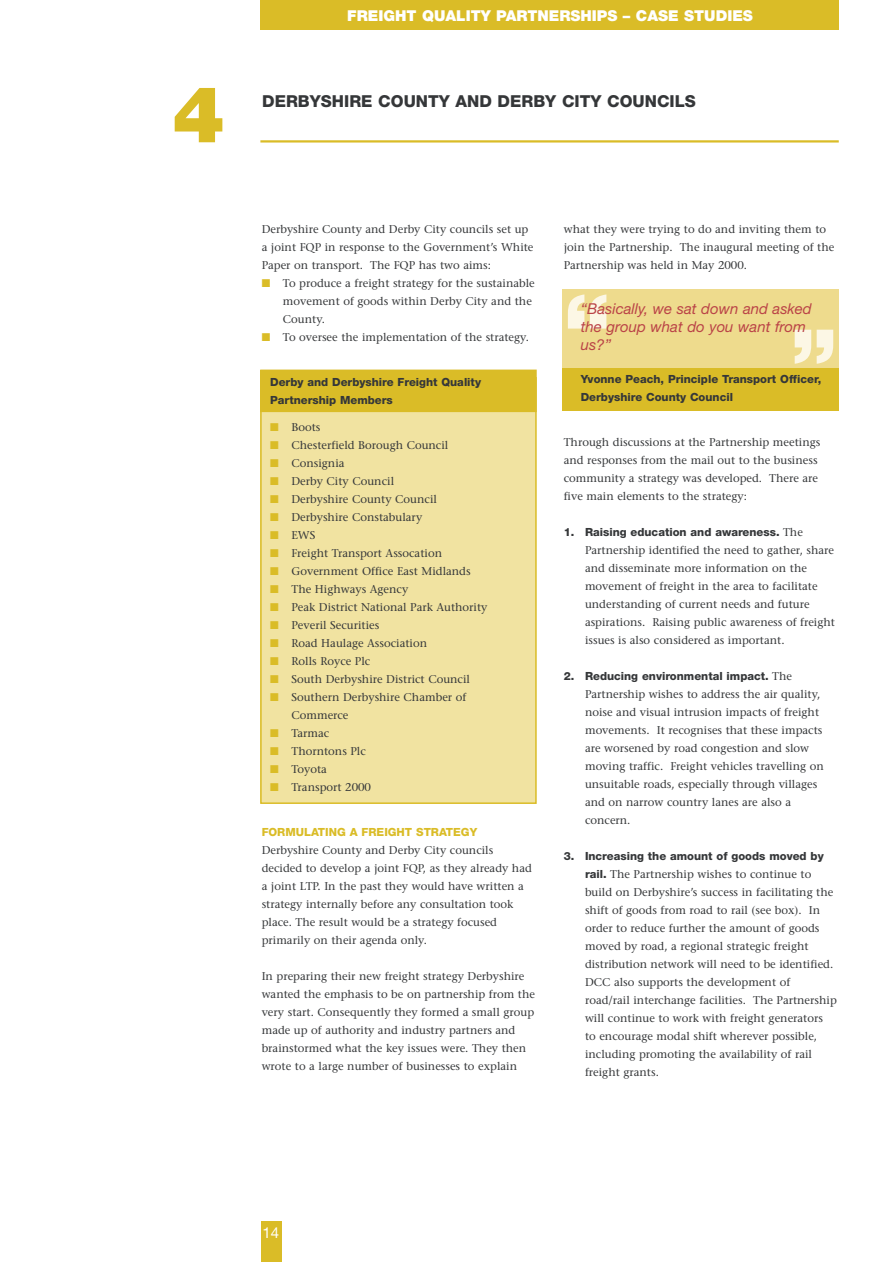
<style>
.page{position:relative;width:893px;height:1262px;background:#fff}
.page>*{position:absolute;margin:0;border:0;box-sizing:border-box;transform-origin:0 0}
.t1{font:900 90px "Helvetica Neue";color:#fcf7e5}
.t2{font:900 78px "Helvetica Neue";color:#dabc27}
.t3{font:800 16.5px "Helvetica Neue";color:#353739}
.t4{font:italic 15px/18px "Helvetica Neue";color:#ba4347}
.t5{font:900 15px "Helvetica Neue";color:#fff}
.t6{font:15px "Helvetica Neue";color:#fff}
.t7{font:11.25px/18px "Stone Serif";color:#353739}
.t8{font:800 11.25px/18px "Helvetica Neue";color:#353739}
.t9{font:800 11.25px "Helvetica Neue";color:#dabc27}
.s1{color:#dabc27}
.s2{font-family:"Stone Serif";font-weight:400}
.s3{font-family:"Helvetica Neue";font-weight:800}
</style>
<div class="page">
<div style="left:562px;top:289px;width:276px;height:117px;background:#eedb8d"></div>
<div style="left:562px;top:368px;width:276px;height:42px;background:#dabc27"></div>
<div style="left:261px;top:378px;width:275px;height:425px;background:#f1e3a1"></div>
<div style="left:260px;top:377px;width:276px;height:427px;border:2px solid #dabc27"></div>
<div style="left:261px;top:370px;width:275px;height:41px;background:#dabc27"></div>
<div style="left:260px;top:369px;width:276px;height:43px;border:2px solid #dabc27"></div>
<div style="left:261px;top:0;width:577px;height:30px;background:#dabc27"></div>
<div style="left:261px;top:1221px;width:20px;height:40px;background:#dabc27"></div>
<hr style="left:260px;top:140px;width:578px;height:2px;background:#dabc27">
<h2 class="t2" style="left:172px;top:87px;width:54px">4</h2>
<h3 class="t5" style="left:347px;top:10px;width:407px">FREIGHT QUALITY PARTNERSHIPS – CASE STUDIES</h3>
<h3 class="t3" style="left:262px;top:96px;width:435px">DERBYSHIRE COUNTY AND DERBY CITY COUNCILS</h3>
<p class="t7" style="left:262px;top:221px;width:273px">Derbyshire County and Derby City councils set up a joint FQP in response to the Government’s White<br>Paper on transport. The FQP has two aims:</p>
<p class="t7" style="left:283px;top:275px;width:253px;text-indent:-21px"><span class="s1">■</span> To produce a freight strategy for the sustainable movement of goods within Derby City and the<br>County.</p>
<p class="t7" style="left:262px;top:329px;width:269px"><span class="s1">■</span> To oversee the implementation of the strategy.</p>
<p class="t8" style="left:270px;top:374px;width:212px">Derby and Derbyshire Freight Quality<br>Partnership Members</p>
<p class="t7" style="left:270px;top:419px;width:52px"><span class="s1">■</span> Boots</p>
<p class="t7" style="left:270px;top:437px;width:180px"><span class="s1">■</span> Chesterfield Borough Council</p>
<p class="t7" style="left:270px;top:455px;width:76px"><span class="s1">■</span> Consignia</p>
<p class="t7" style="left:270px;top:473px;width:125px"><span class="s1">■</span> Derby City Council</p>
<p class="t7" style="left:270px;top:491px;width:168px"><span class="s1">■</span> Derbyshire County Council</p>
<p class="t7" style="left:270px;top:509px;width:154px"><span class="s1">■</span> Derbyshire Constabulary</p>
<p class="t7" style="left:270px;top:527px;width:47px"><span class="s1">■</span> EWS</p>
<p class="t7" style="left:270px;top:545px;width:173px"><span class="s1">■</span> Freight Transport Assocation</p>
<p class="t7" style="left:270px;top:563px;width:202px"><span class="s1">■</span> Government Office East Midlands</p>
<p class="t7" style="left:270px;top:581px;width:140px"><span class="s1">■</span> The Highways Agency</p>
<p class="t7" style="left:270px;top:599px;width:219px"><span class="s1">■</span> Peak District National Park Authority</p>
<p class="t7" style="left:270px;top:617px;width:111px"><span class="s1">■</span> Peveril Securities</p>
<p class="t7" style="left:270px;top:635px;width:158px"><span class="s1">■</span> Road Haulage Association</p>
<p class="t7" style="left:270px;top:653px;width:102px"><span class="s1">■</span> Rolls Royce Plc</p>
<p class="t7" style="left:270px;top:671px;width:201px"><span class="s1">■</span> South Derbyshire District Council</p>
<p class="t7" style="left:291px;top:689px;width:176px;text-indent:-21px"><span class="s1">■</span> Southern Derbyshire Chamber of<br>Commerce</p>
<p class="t7" style="left:270px;top:725px;width:61px"><span class="s1">■</span> Tarmac</p>
<p class="t7" style="left:270px;top:743px;width:97px"><span class="s1">■</span> Thorntons Plc</p>
<p class="t7" style="left:270px;top:761px;width:58px"><span class="s1">■</span> Toyota</p>
<p class="t7" style="left:270px;top:779px;width:102px"><span class="s1">■</span> Transport 2000</p>
<p class="t9" style="left:262px;top:828px;width:217px">FORMULATING A FREIGHT STRATEGY</p>
<p class="t7" style="left:262px;top:842px;width:272px">Derbyshire County and Derby City councils decided to develop a joint FQP, as they already had a joint LTP. In the past they would have written a strategy internally before any consultation took place. The result would be a strategy focused primarily on their agenda only.</p>
<p class="t7" style="left:262px;top:968px;width:275px">In preparing their new freight strategy Derbyshire wanted the emphasis to be on partnership from the very start. Consequently they formed a small group made up of authority and industry partners and brainstormed what the key issues were. They then wrote to a large number of businesses to explain</p>
<p class="t7" style="left:563px;top:221px;width:272px">what they were trying to do and inviting them to join the Partnership. The inaugural meeting of the<br>Partnership was held in May 2000.</p>
<h3 class="t4" style="left:580px;top:301px;width:232px">“Basically, we sat down and asked the group what do you want from us?”</h3>
<p class="t8" style="left:580px;top:371px;width:242px">Yvonne Peach, Principle Transport Officer,<br>Derbyshire County Council</p>
<p class="t7" style="left:563px;top:434px;width:258px">Through discussions at the Partnership meetings and responses from the mail out to the business community a strategy was developed. There are five main elements to the strategy:</p>
<p class="t8" style="left:563px;top:524px;width:241px">1. Raising education and awareness. <span class="s2">The</span></p>
<p class="t7" style="left:585px;top:542px;width:251px">Partnership identified the need to gather, share and disseminate more information on the movement of freight in the area to facilitate understanding of current needs and future aspirations. Raising public awareness of freight issues is also considered as important.</p>
<p class="t8" style="left:563px;top:668px;width:230px">2. Reducing environmental impact. <span class="s2">The</span></p>
<p class="t7" style="left:585px;top:686px;width:240px">Partnership wishes to address the air quality, noise and visual intrusion impacts of freight movements. It recognises that these impacts are worsened by road congestion and slow moving traffic. Freight vehicles travelling on unsuitable roads, especially through villages and on narrow country lanes are also a concern.</p>
<p class="t8" style="left:563px;top:848px;width:261px">3. Increasing the amount of goods moved by</p>
<p class="t7" style="left:585px;top:866px;width:253px"><span class="s3">rail.</span> The Partnership wishes to continue to build on Derbyshire’s success in facilitating the shift of goods from road to rail (see box). In order to reduce further the amount of goods moved by road, a regional strategic freight distribution network will need to be identified.<br>DCC also supports the development of road/rail interchange facilities. The Partnership will continue to work with freight generators<br>to encourage modal shift wherever possible, including promoting the availability of rail freight grants.</p>
<h1 class="t1" style="left:563px;top:294px;width:48px">“</h1>
<h1 class="t1" style="left:790px;top:330px;width:48px">”</h1>
<h3 class="t6" style="left:262px;top:1227px;width:18px">14</h3>
</div>
